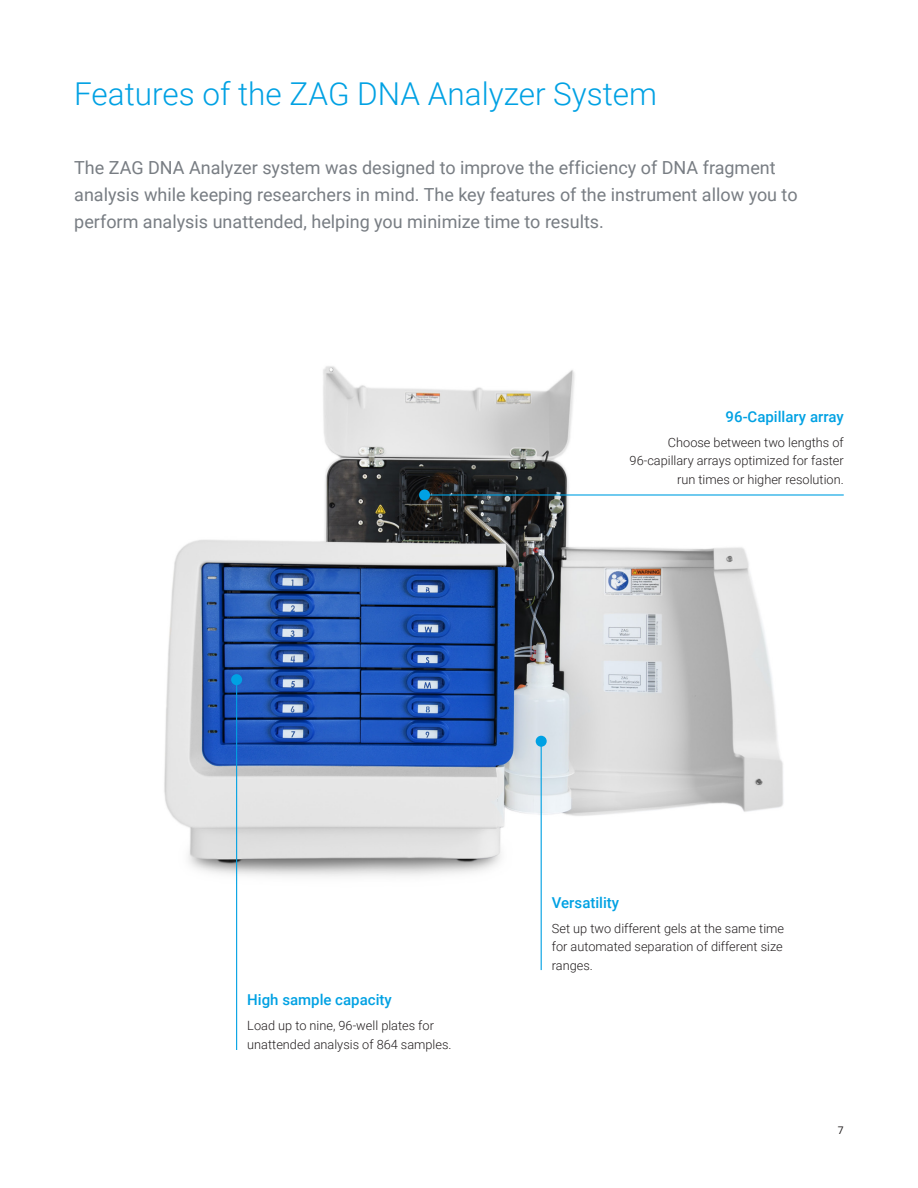
<style>
.page{position:relative;width:918px;height:1188px;background:#fff}
.page>*{position:absolute;margin:0;border:0;box-sizing:border-box;transform-origin:0 0}
.BROCHURE_int_head_bl{font:300 31.5px "Roboto";color:#00a1e3}
.BROCHURE_paragraph_g{font:18px/27px "Roboto";color:#787d83}
.BROCHURE_callout_sub{font:500 15px "Roboto";color:#00a1e3}
.BROCHURE_callout_tex{font:300 12.75px/18.8px "Roboto";color:#231f20}
.BROCHURE_callout_sub-2{font:300 12.75px/18.8px "Roboto";color:#231f20;text-align:right}
.t1{font:10.5px "Roboto";color:#231f20}
</style>
<div class="page">
<img style="left:164px;top:366px;width:620px;height:524px">
<hr style="left:236px;top:680px;width:1px;height:370px;background:#00a1e3">
<div style="left:231px;top:674px;width:11px;height:11px;background:#00a1e3;border-radius:50%"></div>
<hr style="left:425px;top:494px;width:419px;height:2px;background:#00a1e3">
<div style="left:419px;top:489px;width:11px;height:12px;background:#00a1e3;border-radius:50%"></div>
<hr style="left:541px;top:741px;width:1px;height:229px;background:#00a1e3">
<div style="left:536px;top:736px;width:11px;height:11px;background:#00a1e3;border-radius:50%"></div>
<p class="BROCHURE_int_head_bl" style="left:74px;top:71px;width:584px">Features of the ZAG DNA Analyzer System</p>
<p class="BROCHURE_paragraph_g" style="left:74px;top:153px;width:725px">The ZAG DNA Analyzer system was designed to improve the efficiency of DNA fragment analysis while keeping researchers in mind. The key features of the instrument allow you to perform analysis unattended, helping you minimize time to results.</p>
<p class="BROCHURE_callout_sub" style="left:726px;top:406px;width:120px">96-Capillary array</p>
<p class="BROCHURE_callout_sub-2" style="left:630px;top:432px;width:216px">Choose between two lengths of<br>96-capillary arrays optimized for faster run times or higher resolution.</p>
<p class="BROCHURE_callout_sub" style="left:247px;top:989px;width:146px">High sample capacity</p>
<p class="BROCHURE_callout_tex" style="left:247px;top:1015px;width:206px">Load up to nine, 96-well plates for unattended analysis of 864 samples.</p>
<p class="BROCHURE_callout_sub" style="left:552px;top:892px;width:69px">Versatility</p>
<p class="BROCHURE_callout_tex" style="left:552px;top:918px;width:234px;text-align:justify">Set up two different gels at the same time for automated separation of different size ranges.</p>
<p class="t1" style="left:838px;top:1123px;width:7px">7</p>
</div>
